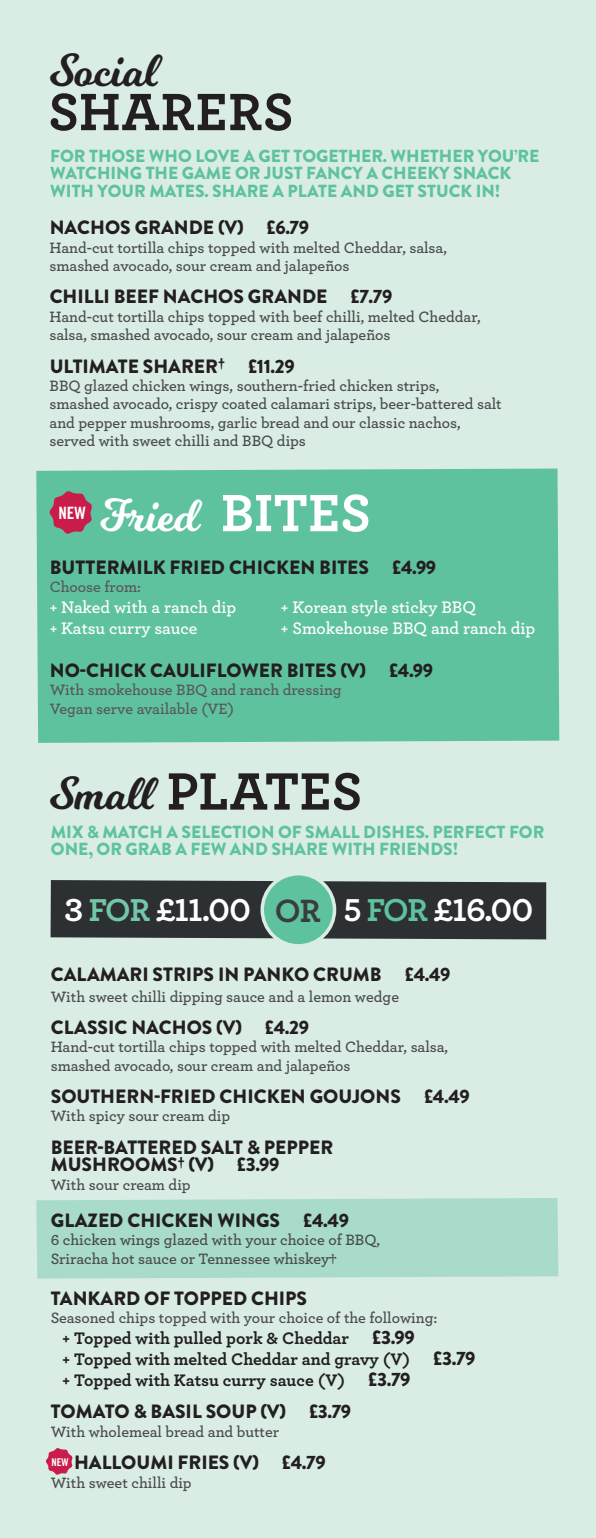
<style>
.page{position:relative;width:596px;height:1538px;background:#fff}
.page>*{position:absolute;margin:0;border:0;box-sizing:border-box;transform-origin:0 0}
.t1{font:700 55.12px "Archer Pro";letter-spacing:.01em;color:#231f20}
.t2{font:45.5px "Milkshake";letter-spacing:.02em;color:#fff}
.t3{font:45.5px "Milkshake";letter-spacing:.01em;color:#231f20}
.t4{font:700 33.77px "Archer Pro";color:#3a3d3f}
.t5{font:700 33.25px "Archer Pro";letter-spacing:-.03em;color:#fff}
.t6{font:900 19.25px/17.5px "Brandon Grotesque";color:#231f20}
.t7{font:900 17.5px/17.5px "Brandon Grotesque";color:#5fc29f}
.t8{font:700 17.5px/21px "Archer Pro";color:#231f20}
.t9{font:600 17.5px "Archer Pro";color:#fff}
.t10{font:16.97px "Trade Gothic LT Std Bd Cn 20";color:#fff}
.t11{font:600 15.75px/18.4px "Archer Pro";color:#4a4b4d}
.t12{font:600 15.75px/18.4px "Archer Pro";color:#57585a}
.t13{font:10.67px "Trade Gothic LT Std Bd Cn 20";color:#fff}
.s1{font-family:"Archer Pro";font-weight:700;font-size:55.12px}
.s2{font-family:"Milkshake";font-weight:400;font-size:45.5px}
.s3{color:#71c7a7}
.s4{color:#5fc29f}
.s5{font-family:"Brandon Grotesque";font-weight:900;font-size:19.25px}
</style>
<div class="page">
<div style="left:0;top:0;width:595px;height:1538px;background:#d9ede5"></div>
<div style="left:36px;top:1198px;width:522px;height:80px;background:#a8dbc9"></div>
<div style="left:36px;top:468px;width:523px;height:275px;background:#5fc29f"></div>
<svg style="left:49px;top:490px;width:43px;height:44px;background:#a84f64"></svg>
<svg style="left:46px;top:1448px;width:26px;height:27px"></svg>
<div style="left:50px;top:880px;width:496px;height:59px;background:#2c3033"></div>
<div style="left:262px;top:874px;width:72px;height:72px;background:#5fc29f;border-radius:50%"></div>
<div style="left:260px;top:872px;width:76px;height:75px;border:4px solid #d9ede5;border-radius:50%"></div>
<h2 class="t3" style="left:49px;top:38px;width:109px">Social</h2>
<h1 class="t1" style="left:48px;top:68px;width:246px">SHARERS</h1>
<p class="t7" style="left:50px;top:147px;width:490px">FOR THOSE WHO LOVE A GET TOGETHER. WHETHER YOU’RE<br>WATCHING THE GAME OR JUST FANCY A CHEEKY SNACK<br>WITH YOUR MATES. SHARE A PLATE AND GET STUCK IN!</p>
<p class="t6" style="left:50px;top:219px;width:261px">NACHOS GRANDE (V) £6.79</p>
<p class="t11" style="left:49px;top:237px;width:399px">Hand-cut tortilla chips topped with melted Cheddar, salsa, smashed avocado, sour cream and jalapeños</p>
<p class="t6" style="left:50px;top:288px;width:344px">CHILLI BEEF NACHOS GRANDE £7.79</p>
<p class="t11" style="left:49px;top:306px;width:432px">Hand-cut tortilla chips topped with beef chilli, melted Cheddar, salsa, smashed avocado, sour cream and jalapeños</p>
<p class="t6" style="left:50px;top:357px;width:246px">ULTIMATE SHARER<sup>†</sup> £11.29</p>
<p class="t11" style="left:49px;top:376px;width:453px">BBQ glazed chicken wings, southern-fried chicken strips, smashed avocado, crispy coated calamari strips, beer-battered salt and pepper mushrooms, garlic bread and our classic nachos, served with sweet chilli and BBQ dips</p>
<p class="t10" style="left:58px;top:503px;width:29px">NEW</p>
<h2 class="t2" style="left:100px;top:483px;width:272px">Fried <span class="s1">BITES</span></h2>
<p class="t6" style="left:50px;top:559px;width:388px">BUTTERMILK FRIED CHICKEN BITES £4.99</p>
<p class="t12" style="left:50px;top:577px;width:93px">Choose from:</p>
<p class="t9" style="left:50px;top:594px;width:188px">+ Naked with a ranch dip</p>
<p class="t9" style="left:281px;top:594px;width:196px">+ Korean style sticky BBQ</p>
<p class="t9" style="left:50px;top:615px;width:149px">+ Katsu curry sauce</p>
<p class="t9" style="left:281px;top:615px;width:256px">+ Smokehouse BBQ and ranch dip</p>
<p class="t6" style="left:50px;top:662px;width:384px">NO-CHICK CAULIFLOWER BITES (V) £4.99</p>
<p class="t12" style="left:50px;top:680px;width:293px">With smokehouse BBQ and ranch dressing<br>Vegan serve available (VE)</p>
<h1 class="t1" style="left:49px;top:748px;width:314px"><span class="s2">Small</span> PLATES</h1>
<p class="t7" style="left:51px;top:823px;width:495px">MIX &amp; MATCH A SELECTION OF SMALL DISHES. PERFECT FOR<br>ONE, OR GRAB A FEW AND SHARE WITH FRIENDS!</p>
<h3 class="t5" style="left:65px;top:884px;width:188px">3 <span class="s3">FOR</span> £11.00</h3>
<h3 class="t5" style="left:343px;top:884px;width:191px">5 <span class="s4">FOR</span> £16.00</h3>
<h3 class="t4" style="left:274px;top:884px;width:48px">OR</h3>
<p class="t6" style="left:51px;top:965px;width:401px">CALAMARI STRIPS IN PANKO CRUMB £4.49</p>
<p class="t11" style="left:51px;top:986px;width:349px">With sweet chilli dipping sauce and a lemon wedge</p>
<p class="t6" style="left:51px;top:1019px;width:259px">CLASSIC NACHOS (V) £4.29</p>
<p class="t11" style="left:51px;top:1037px;width:399px">Hand-cut tortilla chips topped with melted Cheddar, salsa, smashed avocado, sour cream and jalapeños</p>
<p class="t6" style="left:51px;top:1088px;width:420px">SOUTHERN-FRIED CHICKEN GOUJONS £4.49</p>
<p class="t11" style="left:51px;top:1106px;width:181px">With spicy sour cream dip</p>
<p class="t6" style="left:51px;top:1139px;width:284px">BEER-BATTERED SALT &amp; PEPPER<br>MUSHROOMS<sup>†</sup> (V) £3.99</p>
<p class="t11" style="left:51px;top:1174px;width:141px">With sour cream dip</p>
<p class="t6" style="left:51px;top:1212px;width:299px">GLAZED CHICKEN WINGS £4.49</p>
<p class="t11" style="left:51px;top:1230px;width:331px">6 chicken wings glazed with your choice of BBQ,<br>Sriracha hot sauce or Tennessee whiskey†</p>
<p class="t6" style="left:51px;top:1289px;width:258px">TANKARD OF TOPPED CHIPS</p>
<p class="t11" style="left:51px;top:1308px;width:388px">Seasoned chips topped with your choice of the following:</p>
<p class="t8" style="left:62px;top:1326px;width:414px">+ Topped with pulled pork &amp; Cheddar <span class="s5">£3.99<br></span>+ Topped with melted Cheddar and gravy (V) <span class="s5">£3.79 </span>+ Topped with Katsu curry sauce (V) <span class="s5">£3.79</span></p>
<p class="t6" style="left:51px;top:1403px;width:302px">TOMATO &amp; BASIL SOUP (V) £3.79</p>
<p class="t11" style="left:51px;top:1421px;width:230px">With wholemeal bread and butter</p>
<p class="t6" style="left:74px;top:1454px;width:253px">HALLOUMI FRIES (V) £4.79</p>
<p class="t11" style="left:51px;top:1472px;width:142px">With sweet chilli dip</p>
<p class="t13" style="left:51px;top:1455px;width:19px">NEW</p>
</div>
